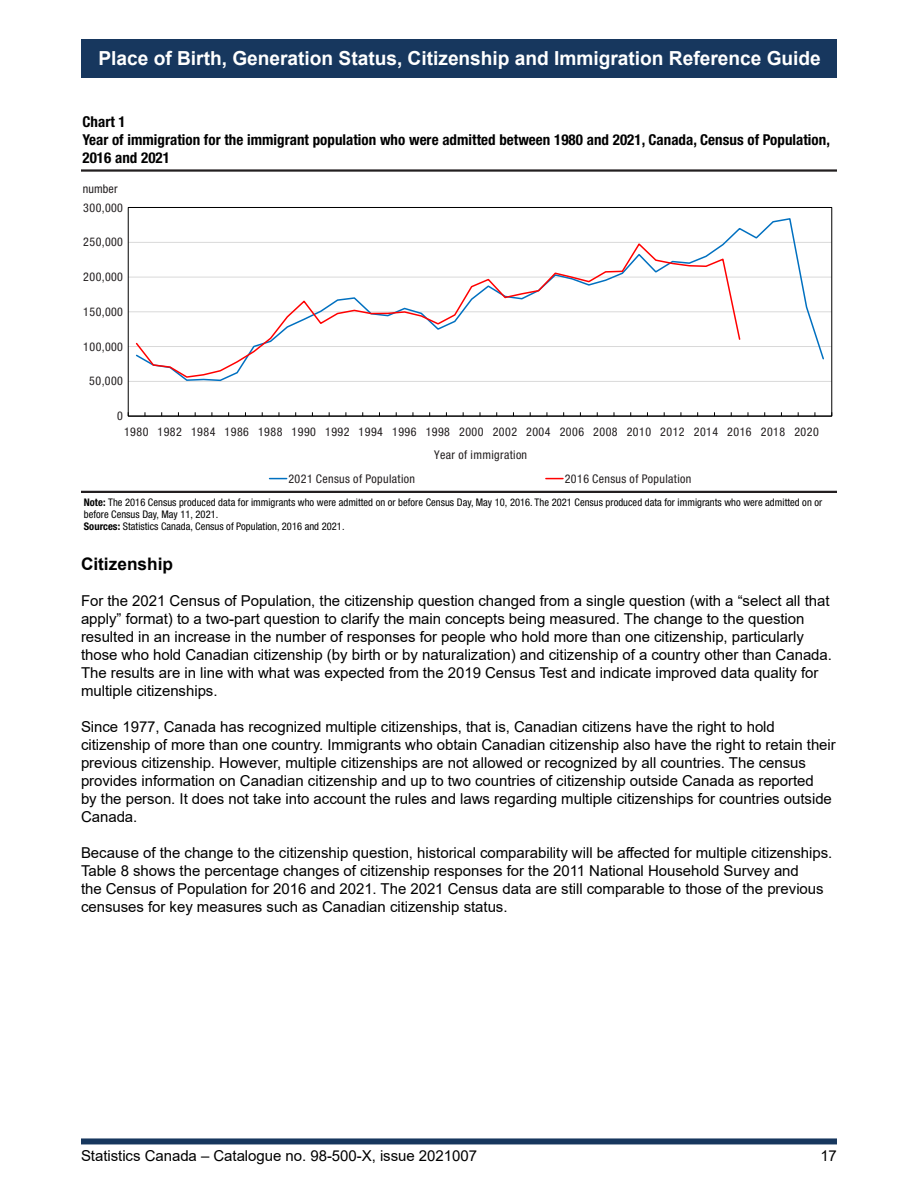
<style>
.page{position:relative;width:918px;height:1188px;background:#fff}
.page>*{position:absolute;margin:0;border:0;box-sizing:border-box;transform-origin:0 0}
.t1{font:700 19.35px "Arial";color:#fff}
.t2{font:700 17.25px "Arial";color:#000}
.t3{font:15px/18px "Arial";letter-spacing:-.005em;color:#000}
.t4{font:700 condensed 15px/18px "Helvetica Neue LT Std";letter-spacing:.005em;color:#000}
.t5{font:condensed 12px "Helvetica Neue LT Std";letter-spacing:.04em;color:#231f20}
.t6{font:condensed 10.5px/12px "Helvetica Neue LT Std";letter-spacing:.005em;color:#000}
.s1{font-weight:700}
</style>
<div class="page">
<div style="left:81px;top:1138px;width:756px;height:6px;background:#17375e"></div>
<div style="left:81px;top:39px;width:756px;height:39px;background:#17375e"></div>
<hr style="left:81px;top:491px;width:756px;height:2px;background:#231f20">
<hr style="left:81px;top:169px;width:756px;height:3px;background:#231f20">
<hr style="left:128px;top:381px;width:704px;height:1px;background:#d9d9d9">
<hr style="left:128px;top:346px;width:704px;height:1px;background:#d9d9d9">
<hr style="left:128px;top:311px;width:704px;height:1px;background:#d9d9d9">
<hr style="left:128px;top:277px;width:704px;height:1px;background:#d9d9d9">
<hr style="left:128px;top:242px;width:704px;height:1px;background:#d9d9d9">
<div style="left:128px;top:207px;width:704px;height:209px;border:1px solid #000"></div>
<hr style="left:128px;top:416px;width:704px;height:1px;background:#000">
<svg style="left:184px;top:218px;width:641px;height:163px"></svg>
<svg style="left:134px;top:242px;width:607px;height:137px"></svg>
<svg style="left:270px;top:478px;width:17px;height:1px"></svg>
<svg style="left:546px;top:478px;width:17px;height:1px"></svg>
<p class="t1" style="left:99px;top:45px;width:724px">Place of Birth, Generation Status, Citizenship and Immigration Reference Guide</p>
<p class="t4" style="left:82px;top:112px;width:749px">Chart 1<br>Year of immigration for the immigrant population who were admitted between 1980 and 2021, Canada, Census of Population,<br>2016 and 2021</p>
<p class="t5" style="left:83px;top:182px;width:36px">number</p>
<p class="t5" style="left:83px;top:200px;width:41px">300,000</p>
<p class="t5" style="left:83px;top:235px;width:41px">250,000</p>
<p class="t5" style="left:83px;top:270px;width:41px">200,000</p>
<p class="t5" style="left:83px;top:305px;width:41px">150,000</p>
<p class="t5" style="left:83px;top:339px;width:41px">100,000</p>
<p class="t5" style="left:89px;top:374px;width:35px">50,000</p>
<p class="t5" style="left:117px;top:409px;width:7px">0</p>
<p class="t5" style="left:124px;top:424px;width:696px">1980 1982 1984 1986 1988 1990 1992 1994 1996 1998 2000 2002 2004 2006 2008 2010 2012 2014 2016 2018 2020</p>
<p class="t5" style="left:288px;top:471px;width:128px">2021 Census of Population</p>
<p class="t5" style="left:565px;top:471px;width:128px">2016 Census of Population</p>
<p class="t5" style="left:434px;top:447px;width:94px">Year of immigration</p>
<p class="t6" style="left:84px;top:496px;width:740px"><span class="s1">Note:</span> The 2016 Census produced data for immigrants who were admitted on or before Census Day, May 10, 2016. The 2021 Census produced data for immigrants who were admitted on or before Census Day, May 11, 2021.<br><span class="s1">Sources:</span> Statistics Canada, Census of Population, 2016 and 2021.</p>
<p class="t2" style="left:81px;top:552px;width:94px">Citizenship</p>
<p class="t3" style="left:81px;top:592px;width:753px">For the 2021 Census of Population, the citizenship question changed from a single question (with a “select all that apply” format) to a two-part question to clarify the main concepts being measured. The change to the question resulted in an increase in the number of responses for people who hold more than one citizenship, particularly those who hold Canadian citizenship (by birth or by naturalization) and citizenship of a country other than Canada.<br>The results are in line with what was expected from the 2019 Census Test and indicate improved data quality for multiple citizenships.</p>
<p class="t3" style="left:81px;top:718px;width:756px">Since 1977, Canada has recognized multiple citizenships, that is, Canadian citizens have the right to hold citizenship of more than one country. Immigrants who obtain Canadian citizenship also have the right to retain their previous citizenship. However, multiple citizenships are not allowed or recognized by all countries. The census provides information on Canadian citizenship and up to two countries of citizenship outside Canada as reported<br>by the person. It does not take into account the rules and laws regarding multiple citizenships for countries outside Canada.</p>
<p class="t3" style="left:81px;top:844px;width:753px">Because of the change to the citizenship question, historical comparability will be affected for multiple citizenships.<br>Table 8 shows the percentage changes of citizenship responses for the 2011 National Household Survey and<br>the Census of Population for 2016 and 2021. The 2021 Census data are still comparable to those of the previous censuses for key measures such as Canadian citizenship status.</p>
<p class="t3" style="left:81px;top:1146px;width:398px">Statistics Canada – Catalogue no. 98-500-X, issue 2021007</p>
<p class="t3" style="left:820px;top:1146px;width:18px">17</p>
</div>
